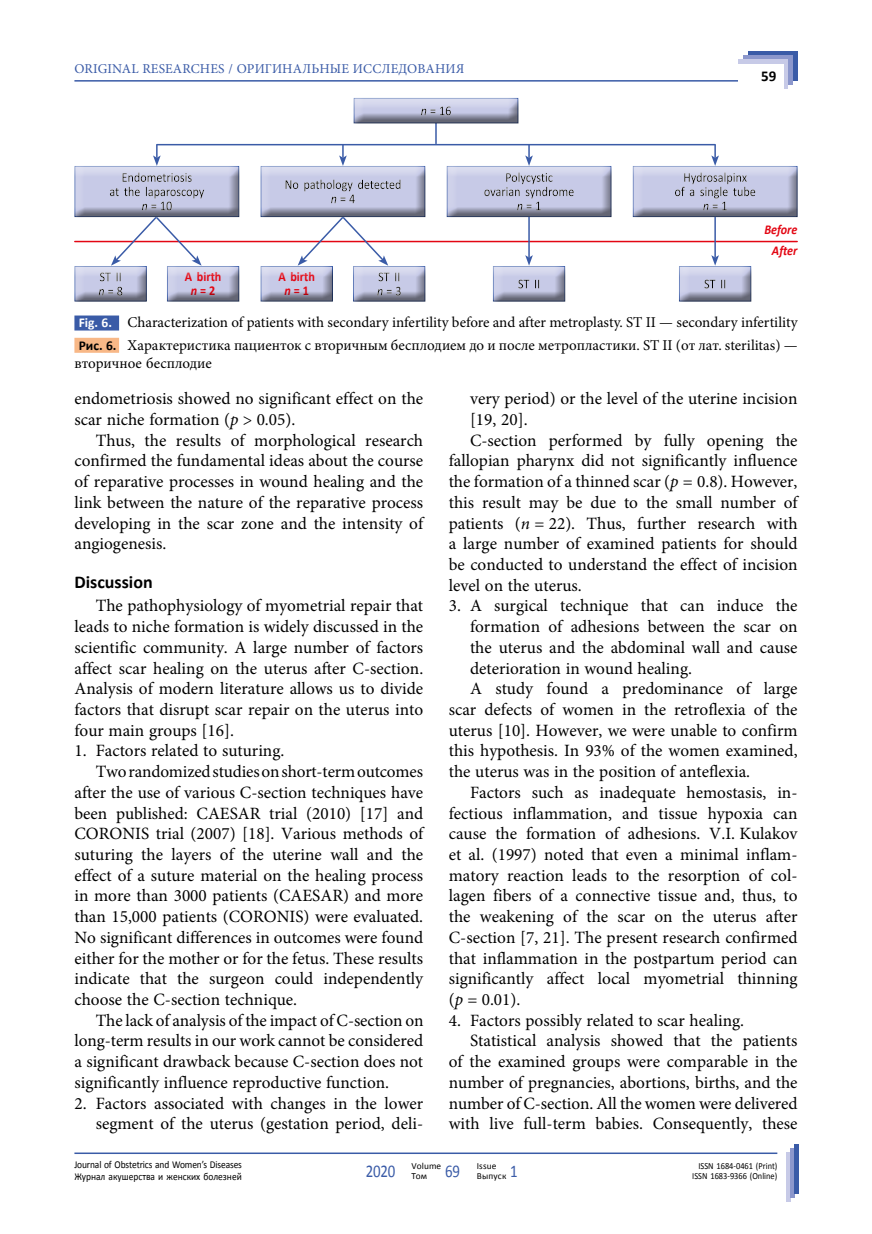
<style>
.page{position:relative;width:872px;height:1234px;background:#fff}
.page>*{position:absolute;margin:0;border:0;box-sizing:border-box;transform-origin:0 0}
.t1{font:700 18px "Calibri";color:#000}
.t2{font:17.25px/20.7px "Minion Pro";color:#000;text-align:justify}
.t3{font:15px/22.2px "Minion Pro";color:#000}
.t4{font:700 15px "Calibri";color:#000}
.t5{font:13.5px "Minion Pro";letter-spacing:.01em;color:#3a5ba7}
.t6{font:700 13.5px/14.2px "Calibri";color:#e30613;text-align:center;scale:.9 1}
.t7{font:italic 700 13.5px/21px "Calibri";color:#e30613;text-align:center;scale:.9 1}
.t8{font:10.5px/11.2px "Calibri";letter-spacing:-.01em;color:#000;scale:.9 1}
.t9{font:9.3px/10.5px "Calibri";color:#000;text-align:right;scale:.9 1}
.t10{font:9.3px/10.5px "Calibri";color:#000}
.s1{font-style:italic}
.s2{font-family:"Calibri";font-weight:700;font-size:13.5px;color:#fff}
.s3{font-family:"Calibri";font-weight:700;font-size:13.5px}
</style>
<div class="page">
<hr style="left:74px;top:1152px;width:703px;height:1px;background:#3a5ba7">
<hr style="left:786px;top:1151px;width:4px;height:50px;background:#c7cae7">
<hr style="left:790px;top:1147px;width:4px;height:50px;background:#8c97cc">
<hr style="left:794px;top:1143px;width:4px;height:50px;background:#3a5ba7">
<div style="left:748px;top:51px;width:49px;height:30px;background:#3a5ba7"></div>
<div style="left:743px;top:55px;width:50px;height:30px;background:#8c97cc"></div>
<div style="left:738px;top:59px;width:50px;height:30px;background:#c7cae7"></div>
<div style="left:733px;top:64px;width:50px;height:30px;background:#fff"></div>
<hr style="left:74px;top:80px;width:664px;height:2px;background:#3a5ba7">
<div style="left:74px;top:315px;width:45px;height:15px;background:#3a5ba7"></div>
<div style="left:74px;top:338px;width:45px;height:15px;background:#f8b887"></div>
<div style="left:68px;top:159px;width:182px;height:59px;background:#000;opacity:.5"></div>
<div style="left:626px;top:159px;width:182px;height:59px;background:#000;opacity:.5"></div>
<div style="left:440px;top:159px;width:182px;height:59px;background:#000;opacity:.5"></div>
<div style="left:254px;top:159px;width:182px;height:59px;background:#000;opacity:.5"></div>
<hr style="left:435px;top:123px;width:2px;height:21px;background:#3a5ba7">
<svg style="left:447px;top:145px;width:164px;height:71px"></svg>
<svg style="left:633px;top:145px;width:164px;height:71px"></svg>
<hr style="left:75px;top:241px;width:722px;height:1px;background:#e30613">
<hr style="left:157px;top:144px;width:558px;height:1px;background:#3a5ba7">
<div style="left:347px;top:91px;width:182px;height:34px;background:#000;opacity:.5"></div>
<div style="left:68px;top:259px;width:90px;height:43px;background:#000;opacity:.5"></div>
<div style="left:347px;top:259px;width:89px;height:43px;background:#000;opacity:.5"></div>
<div style="left:161px;top:259px;width:89px;height:43px;background:#000;opacity:.5"></div>
<div style="left:249px;top:255px;width:93px;height:47px;background:#fff"></div>
<div style="left:254px;top:259px;width:90px;height:43px;background:#000;opacity:.5"></div>
<svg style="left:75px;top:145px;width:164px;height:156px"></svg>
<svg style="left:261px;top:145px;width:164px;height:156px"></svg>
<hr style="left:528px;top:217px;width:2px;height:40px;background:#3a5ba7">
<svg style="left:493px;top:255px;width:72px;height:46px"></svg>
<hr style="left:714px;top:217px;width:2px;height:40px;background:#3a5ba7">
<svg style="left:679px;top:255px;width:72px;height:46px"></svg>
<p class="t5" style="left:74px;top:60px;width:391px">Original researches / Оригинальные исследования</p>
<p class="t6" style="left:185px;top:269px;width:42px">A birth <span class="s1">n</span> = 2</p>
<p class="t6" style="left:278px;top:269px;width:42px">A birth <span class="s1">n</span> = 1</p>
<p class="t4" style="left:761px;top:67px;width:17px">59</p>
<p class="t7" style="left:764px;top:219px;width:38px">Before<br>After</p>
<p class="t3" style="left:79px;top:311px;width:720px"><span class="s2">Fig. 6.</span> Characterization of patients with secondary infertility before and after metroplasty. ST II — secondary infertility<br><span class="s3">Рис. 6.</span> Характеристика пациенток с вторичным бесплодием до и после метропластики. ST II (от лат. sterilitas) —</p>
<p class="t3" style="left:74px;top:352px;width:139px">вторичное бесплодие</p>
<p class="t2" style="left:74px;top:388px;width:350px">endometriosis showed no significant effect on the scar niche formation (<span class="s1">p</span> &gt; 0.05).</p>
<p class="t2" style="left:74px;top:430px;width:350px;text-indent:21px">Thus, the results of morphological research confirmed the fundamental ideas about the course of reparative processes in wound healing and the link between the nature of the reparative process developing in the scar zone and the intensity of angiogenesis.</p>
<p class="t1" style="left:74px;top:570px;width:80px">Discussion</p>
<p class="t2" style="left:74px;top:595px;width:350px;text-indent:21px">The pathophysiology of myometrial repair that leads to niche formation is widely discussed in the scientific community. A large number of factors affect scar healing on the uterus after C-section.<br>Analysis of modern literature allows us to divide factors that disrupt scar repair on the uterus into four main groups [16].</p>
<p class="t2" style="left:74px;top:740px;width:211px">1. Factors related to suturing.</p>
<p class="t2" style="left:96px;top:761px;width:329px">Two randomized studies on short-term outcomes</p>
<p class="t2" style="left:74px;top:781px;width:350px">after the use of various C-section techniques have</p>
<p class="t2" style="left:74px;top:802px;width:134px">been published: CAESAR</p>
<p class="t2" style="left:269px;top:802px;width:155px">trial (2010) [17] and</p>
<p class="t2" style="left:74px;top:823px;width:58px">CORONIS</p>
<p class="t2" style="left:74px;top:823px;width:350px;text-indent:81px">trial (2007) [18]. Various methods of suturing the layers of the uterine wall and the effect of a suture material on the healing process in more than 3000 patients (CAESAR</p>
<p class="t2" style="left:74px;top:885px;width:350px;text-indent:269px">) and more than 15,000 patients (CORONIS) were evaluated.<br>No significant differences in outcomes were found either for the mother or for the fetus. These results indicate that the surgeon could independently choose the C-section technique.</p>
<p class="t2" style="left:74px;top:1009px;width:350px;text-indent:21px">The lack of analysis of the impact of C-section on long-term results in our work cannot be considered a significant drawback because C-section does not significantly influence reproductive function.</p>
<p class="t2" style="left:74px;top:1092px;width:350px;text-align:right">2. Factors associated with changes in the lower segment of the uterus (gestation period, deli-</p>
<p class="t2" style="left:470px;top:388px;width:329px">very period) or the level of the uterine incision</p>
<p class="t2" style="left:470px;top:409px;width:59px">[19, 20].</p>
<p class="t2" style="left:470px;top:430px;width:329px">C-section performed by fully opening the</p>
<p class="t2" style="left:449px;top:450px;width:350px">fallopian pharynx did not significantly influence</p>
<p class="t2" style="left:449px;top:471px;width:350px">the formation of a thinned scar (<span class="s1">p</span> = 0.8). However,</p>
<p class="t2" style="left:449px;top:492px;width:350px">this result may be due to the small number of</p>
<p class="t2" style="left:449px;top:512px;width:350px">patients (<span class="s1">n</span> = 22). Thus, further research with</p>
<p class="t2" style="left:449px;top:533px;width:350px">a large number of examined patients for should</p>
<p class="t2" style="left:449px;top:554px;width:350px">be conducted to understand the effect of incision</p>
<p class="t2" style="left:449px;top:574px;width:135px">level on the uterus.</p>
<p class="t2" style="left:449px;top:595px;width:350px">3. A surgical technique that can induce the</p>
<p class="t2" style="left:470px;top:616px;width:329px">formation of adhesions between the scar on</p>
<p class="t2" style="left:470px;top:637px;width:329px">the uterus and the abdominal wall and cause</p>
<p class="t2" style="left:470px;top:657px;width:223px">deterioration in wound healing.</p>
<p class="t2" style="left:470px;top:678px;width:329px">A study found a predominance of large</p>
<p class="t2" style="left:449px;top:699px;width:350px">scar defects of women in the retroflexia of the</p>
<p class="t2" style="left:449px;top:719px;width:350px">uterus [10]. However, we were unable to confirm</p>
<p class="t2" style="left:449px;top:740px;width:350px">this hypothesis. In 93% of the women examined,</p>
<p class="t2" style="left:449px;top:761px;width:303px">the uterus was in the position of anteflexia.</p>
<p class="t2" style="left:470px;top:781px;width:329px">Factors such as inadequate hemostasis, in-</p>
<p class="t2" style="left:449px;top:802px;width:350px">fectious inflammation, and tissue hypoxia can</p>
<p class="t2" style="left:449px;top:823px;width:350px">cause the formation of adhesions. V.I. Kulakov</p>
<p class="t2" style="left:449px;top:844px;width:348px">et al. (1997) noted that even a minimal inflam-</p>
<p class="t2" style="left:449px;top:864px;width:350px">matory reaction leads to the resorption of col-</p>
<p class="t2" style="left:449px;top:885px;width:350px">lagen fibers of a connective tissue and, thus, to</p>
<p class="t2" style="left:449px;top:906px;width:350px">the weakening of the scar on the uterus after</p>
<p class="t2" style="left:449px;top:926px;width:350px">C-section [7, 21]. The present research confirmed</p>
<p class="t2" style="left:449px;top:947px;width:350px">that inflammation in the postpartum period can</p>
<p class="t2" style="left:449px;top:968px;width:350px">significantly affect local myometrial thinning</p>
<p class="t2" style="left:449px;top:988px;width:73px">(<span class="s1">p</span> = 0.01).</p>
<p class="t2" style="left:449px;top:1009px;width:297px">4. Factors possibly related to scar healing.</p>
<p class="t2" style="left:470px;top:1030px;width:329px">Statistical analysis showed that the patients</p>
<p class="t2" style="left:449px;top:1051px;width:350px">of the examined groups were comparable in the</p>
<p class="t2" style="left:449px;top:1071px;width:350px">number of pregnancies, abortions, births, and the</p>
<p class="t2" style="left:449px;top:1092px;width:350px">number of C-section. All the women were delivered</p>
<p class="t2" style="left:449px;top:1113px;width:350px">with live full-term babies. Consequently, these</p>
<p class="t8" style="left:74px;top:1159px;width:188px">Journal of Obstetrics and Women’s Diseases<br>Журнал акушерства и женских болезней</p>
<p class="t10" style="left:411px;top:1159px;width:31px">Volume</p>
<p class="t10" style="left:366px;top:1159px;width:154px;text-indent:111px">Issue<br><sup>2020</sup> Том <sup>69</sup> Выпуск <sup>1</sup></p>
<p class="t9" style="left:692px;top:1159px;width:96px">ISSN 1684-0461 (Print)<br>ISSN 1683-9366 (Online)</p>
</div>
